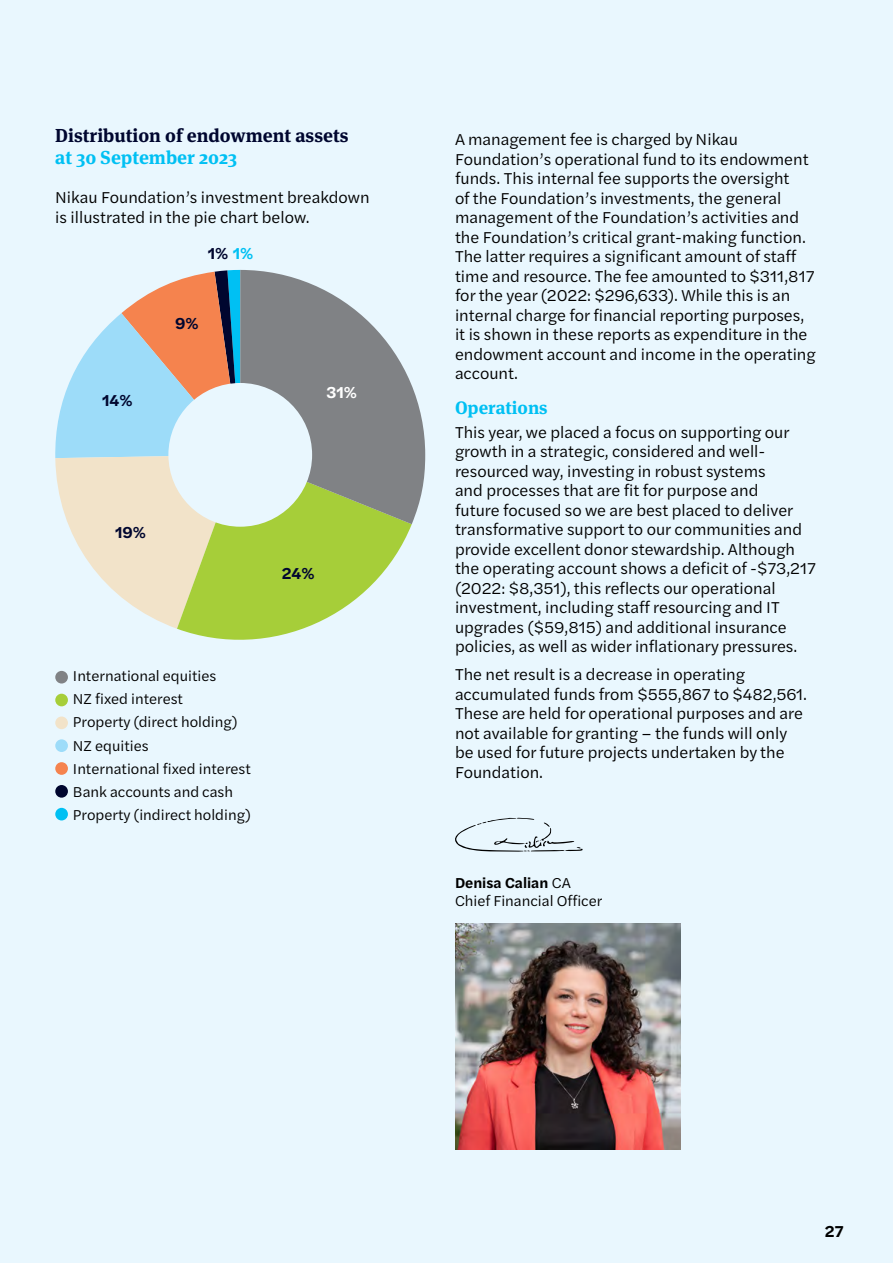
<style>
.page{position:relative;width:893px;height:1263px;background:#e9f7fe}
.page>*{position:absolute;margin:0;border:0;box-sizing:border-box;transform-origin:0 0}
.t1{font:700 18.75px "Meta Serif Pro";color:#00062f}
.t2{font:700 18.75px "Meta Serif Pro";color:#00c0f3}
.t3{font:700 18px "Meta Serif Pro";color:#00c0f3}
.t4{font:16.5px/19.5px "Halyard Text";color:#000}
.t5{font:600 16.5px "Halyard Text";color:#00062f}
.t6{font:600 16.5px "Halyard Text";color:#fff}
.t7{font:600 16.5px "Halyard Text";color:#000}
.t8{font:15px/23.1px "Halyard Text";color:#000}
.s1{color:#00c0f3}
.s2{font-weight:600}
</style>
<div class="page">
<svg style="left:455px;top:817px;width:128px;height:35px"></svg>
<div style="left:55px;top:762px;width:13px;height:13px;background:#f5834e;border-radius:50%"></div>
<div style="left:55px;top:694px;width:13px;height:12px;background:#a6ce39;border-radius:50%"></div>
<div style="left:55px;top:785px;width:13px;height:13px;background:#00062f;border-radius:50%"></div>
<div style="left:55px;top:808px;width:13px;height:12px;background:#00c0f3;border-radius:50%"></div>
<div style="left:55px;top:739px;width:13px;height:13px;background:#9ddcf9;border-radius:50%"></div>
<div style="left:55px;top:671px;width:13px;height:12px;background:#808285;border-radius:50%"></div>
<div style="left:55px;top:716px;width:13px;height:13px;background:#f2e3c9;border-radius:50%"></div>
<img style="left:455px;top:923px;width:226px;height:226px">
<svg style="left:55px;top:270px;width:185px;height:359px"></svg>
<svg style="left:177px;top:491px;width:235px;height:149px;fill:#a6ce39"></svg>
<svg style="left:240px;top:270px;width:185px;height:254px;fill:#808285"></svg>
<div style="left:168px;top:383px;width:144px;height:144px;background:#e9f7fe;border-radius:50%"></div>
<p class="t1" style="left:55px;top:120px;width:295px">Distribution of endowment assets</p>
<p class="t2" style="left:55px;top:142px;width:183px">at 30 September 2023</p>
<p class="t4" style="left:55px;top:187px;width:316px">Nikau Foundation’s investment breakdown is illustrated in the pie chart below.</p>
<p class="t5" style="left:102px;top:389px;width:32px">14%</p>
<p class="t5" style="left:208px;top:241px;width:47px">1% <span class="s1">1%</span></p>
<p class="t5" style="left:175px;top:311px;width:25px">9%</p>
<p class="t6" style="left:326px;top:380px;width:32px">31%</p>
<p class="t5" style="left:115px;top:520px;width:33px">19%</p>
<p class="t5" style="left:282px;top:561px;width:34px">24%</p>
<p class="t8" style="left:73px;top:664px;width:180px">International equities<br>NZ fixed interest<br>Property (direct holding)<br>NZ equities<br>International fixed interest<br>Bank accounts and cash<br>Property (indirect holding)</p>
<p class="t4" style="left:455px;top:129px;width:362px">A management fee is charged by Nikau Foundation’s operational fund to its endowment funds. This internal fee supports the oversight<br>of the Foundation’s investments, the general management of the Foundation’s activities and the Foundation’s critical grant-making function.<br>The latter requires a significant amount of staff time and resource. The fee amounted to $311,817 for the year (2022: $296,633). While this is an internal charge for financial reporting purposes, it is shown in these reports as expenditure in the endowment account and income in the operating account.</p>
<p class="t3" style="left:455px;top:393px;width:94px">Operations</p>
<p class="t4" style="left:455px;top:421px;width:362px">This year, we placed a focus on supporting our growth in a strategic, considered and well&shy;resourced way, investing in robust systems<br>and processes that are fit for purpose and<br>future focused so we are best placed to deliver transformative support to our communities and provide excellent donor stewardship. Although the operating account shows a deficit of -$73,217 (2022: $8,351), this reflects our operational investment, including staff resourcing and IT upgrades ($59,815) and additional insurance policies, as well as wider inflationary pressures.</p>
<p class="t4" style="left:455px;top:664px;width:354px">The net result is a decrease in operating accumulated funds from $555,867 to $482,561.<br>These are held for operational purposes and are not available for granting – the funds will only be used for future projects undertaken by the Foundation.</p>
<p class="t8" style="left:455px;top:873px;width:149px;line-height:18px"><span class="s2">Denisa Calian</span> CA<br>Chief Financial Officer</p>
<p class="t7" style="left:825px;top:1219px;width:20px">27</p>
</div>
